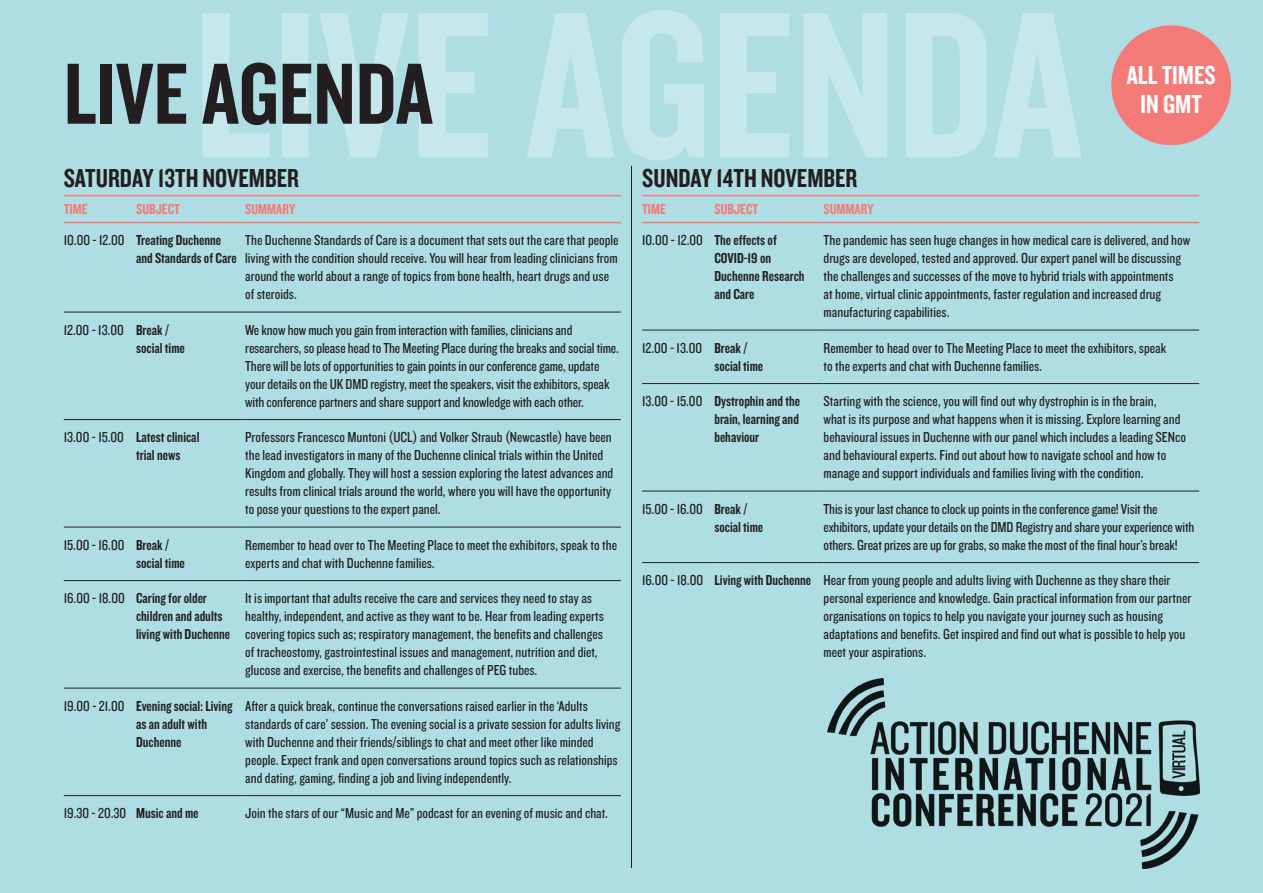
<style>
.page{position:relative;width:1263px;height:893px;background:#aedee4}
.page>*{position:absolute;margin:0;border:0;box-sizing:border-box;transform-origin:0 0}
.Heading_2{font:90px "Knockout HTF49 Liteweight";color:#231f20}
.MAIN_TEXT{font:27px "Knockout HTF49 Liteweight";color:#231f20}
.Heading_2-2{font:27px/28.5px "Knockout HTF49 Liteweight";color:#fff;text-align:center}
.MAIN_TEXT-2{font:15px/18px "Knockout HTF29 Junior Liteweight";color:#231f20}
.MAIN_TEXT-3{font:15px/18px "Knockout HTF49 Liteweight";color:#231f20}
.MAIN_TEXT-4{font:15px "Knockout HTF49 Liteweight";color:#f37a76}
.Date{font:15px "Knockout HTF29 Junior Liteweight";color:#231f20}
</style>
<div class="page">
<svg style="left:203px;top:10px;width:879px;height:151px;fill:#bee4e9"></svg>
<div style="left:1111px;top:25px;width:120px;height:120px;background:#f37a76;border-radius:50%"></div>
<hr style="left:64px;top:312px;width:72px;height:1px;background:#231f20">
<hr style="left:136px;top:312px;width:109px;height:1px;background:#231f20">
<hr style="left:245px;top:312px;width:376px;height:1px;background:#231f20">
<hr style="left:64px;top:419px;width:72px;height:1px;background:#231f20">
<hr style="left:136px;top:419px;width:109px;height:1px;background:#231f20">
<hr style="left:245px;top:419px;width:376px;height:1px;background:#231f20">
<hr style="left:64px;top:527px;width:72px;height:1px;background:#231f20">
<hr style="left:136px;top:527px;width:109px;height:1px;background:#231f20">
<hr style="left:245px;top:527px;width:376px;height:1px;background:#231f20">
<hr style="left:64px;top:580px;width:72px;height:1px;background:#231f20">
<hr style="left:136px;top:580px;width:109px;height:1px;background:#231f20">
<hr style="left:245px;top:580px;width:376px;height:1px;background:#231f20">
<hr style="left:64px;top:688px;width:72px;height:1px;background:#231f20">
<hr style="left:136px;top:688px;width:109px;height:1px;background:#231f20">
<hr style="left:245px;top:688px;width:376px;height:1px;background:#231f20">
<hr style="left:64px;top:795px;width:72px;height:1px;background:#231f20">
<hr style="left:136px;top:795px;width:109px;height:1px;background:#231f20">
<hr style="left:245px;top:795px;width:376px;height:1px;background:#231f20">
<hr style="left:64px;top:195px;width:72px;height:1px;background:#f37a76">
<hr style="left:136px;top:195px;width:109px;height:1px;background:#f37a76">
<hr style="left:245px;top:195px;width:376px;height:1px;background:#f37a76">
<hr style="left:64px;top:222px;width:72px;height:1px;background:#f37a76">
<hr style="left:136px;top:222px;width:109px;height:1px;background:#f37a76">
<hr style="left:245px;top:222px;width:376px;height:1px;background:#f37a76">
<img style="left:827px;top:679px;width:372px;height:189px">
<hr style="left:642px;top:330px;width:72px;height:1px;background:#231f20">
<hr style="left:714px;top:330px;width:109px;height:1px;background:#231f20">
<hr style="left:823px;top:330px;width:376px;height:1px;background:#231f20">
<hr style="left:642px;top:383px;width:72px;height:1px;background:#231f20">
<hr style="left:714px;top:383px;width:109px;height:1px;background:#231f20">
<hr style="left:823px;top:383px;width:376px;height:1px;background:#231f20">
<hr style="left:642px;top:491px;width:72px;height:1px;background:#231f20">
<hr style="left:714px;top:491px;width:109px;height:1px;background:#231f20">
<hr style="left:823px;top:491px;width:376px;height:1px;background:#231f20">
<hr style="left:642px;top:562px;width:72px;height:1px;background:#231f20">
<hr style="left:714px;top:562px;width:109px;height:1px;background:#231f20">
<hr style="left:823px;top:562px;width:376px;height:1px;background:#231f20">
<hr style="left:642px;top:195px;width:72px;height:1px;background:#f37a76">
<hr style="left:714px;top:195px;width:109px;height:1px;background:#f37a76">
<hr style="left:823px;top:195px;width:376px;height:1px;background:#f37a76">
<hr style="left:642px;top:222px;width:72px;height:1px;background:#f37a76">
<hr style="left:714px;top:222px;width:109px;height:1px;background:#f37a76">
<hr style="left:823px;top:222px;width:376px;height:1px;background:#f37a76">
<hr style="left:631px;top:166px;width:1px;height:702px;background:#231f20">
<p class="Heading_2" style="left:64px;top:48px;width:371px">LIVE AGENDA</p>
<p class="Heading_2-2" style="left:1127px;top:62px;width:90px">ALL TIMES<br>IN GMT</p>
<p class="MAIN_TEXT" style="left:64px;top:164px;width:237px">SATURDAY 13TH NOVEMBER</p>
<p class="MAIN_TEXT-4" style="left:64px;top:201px;width:25px">TIME</p>
<p class="MAIN_TEXT-4" style="left:136px;top:201px;width:45px">SUBJECT</p>
<p class="MAIN_TEXT-4" style="left:245px;top:201px;width:52px">SUMMARY</p>
<p class="Date" style="left:64px;top:233px;width:62px">10.00 - 12.00</p>
<p class="MAIN_TEXT-3" style="left:136px;top:232px;width:102px">Treating Duchenne and Standards of Care</p>
<p class="MAIN_TEXT-2" style="left:245px;top:232px;width:375px">The Duchenne Standards of Care is a document that sets out the care that people living with the condition should receive. You will hear from leading clinicians from around the world about a range of topics from bone health, heart drugs and use of steroids.</p>
<p class="MAIN_TEXT-2" style="left:64px;top:321px;width:62px">12.00 - 13.00</p>
<p class="MAIN_TEXT-3" style="left:136px;top:321px;width:50px">Break / social time</p>
<p class="MAIN_TEXT-2" style="left:245px;top:321px;width:375px">We know how much you gain from interaction with families, clinicians and researchers, so please head to The Meeting Place during the breaks and social time.<br>There will be lots of opportunities to gain points in our conference game, update your details on the UK DMD registry, meet the speakers, visit the exhibitors, speak with conference partners and share support and knowledge with each other.</p>
<p class="MAIN_TEXT-2" style="left:64px;top:429px;width:62px">13.00 - 15.00</p>
<p class="MAIN_TEXT-3" style="left:136px;top:429px;width:65px">Latest clinical trial news</p>
<p class="MAIN_TEXT-2" style="left:245px;top:429px;width:370px">Professors Francesco Muntoni (UCL) and Volker Straub (Newcastle) have been the lead investigators in many of the Duchenne clinical trials within the United Kingdom and globally. They will host a session exploring the latest advances and results from clinical trials around the world, where you will have the opportunity to pose your questions to the expert panel.</p>
<p class="MAIN_TEXT-2" style="left:64px;top:536px;width:62px">15.00 - 16.00</p>
<p class="MAIN_TEXT-3" style="left:136px;top:536px;width:50px">Break / social time</p>
<p class="MAIN_TEXT-2" style="left:245px;top:536px;width:373px">Remember to head over to The Meeting Place to meet the exhibitors, speak to the experts and chat with Duchenne families.</p>
<p class="MAIN_TEXT-2" style="left:64px;top:590px;width:62px">16.00 - 18.00</p>
<p class="MAIN_TEXT-3" style="left:136px;top:590px;width:95px">Caring for older children and adults living with Duchenne</p>
<p class="MAIN_TEXT-2" style="left:245px;top:590px;width:360px">It is important that adults receive the care and services they need to stay as healthy, independent, and active as they want to be. Hear from leading experts covering topics such as; respiratory management, the benefits and challenges of tracheostomy, gastrointestinal issues and management, nutrition and diet, glucose and exercise, the benefits and challenges of PEG tubes.</p>
<p class="MAIN_TEXT-2" style="left:64px;top:697px;width:62px">19.00 - 21.00</p>
<p class="MAIN_TEXT-3" style="left:136px;top:697px;width:98px">Evening social: Living as an adult with<br>Duchenne</p>
<p class="MAIN_TEXT-2" style="left:245px;top:697px;width:377px">After a quick break, continue the conversations raised earlier in the ‘Adults standards of care’ session. The evening social is a private session for adults living with Duchenne and their friends/siblings to chat and meet other like minded people. Expect frank and open conversations around topics such as relationships and dating, gaming, finding a job and living independently.</p>
<p class="MAIN_TEXT-2" style="left:64px;top:805px;width:64px">19.30 - 20.30</p>
<p class="MAIN_TEXT-3" style="left:136px;top:805px;width:64px">Music and me</p>
<p class="MAIN_TEXT-2" style="left:245px;top:805px;width:364px">Join the stars of our “Music and Me” podcast for an evening of music and chat.</p>
<p class="MAIN_TEXT" style="left:642px;top:164px;width:217px">SUNDAY 14TH NOVEMBER</p>
<p class="MAIN_TEXT-4" style="left:642px;top:201px;width:25px">TIME</p>
<p class="MAIN_TEXT-4" style="left:714px;top:201px;width:45px">SUBJECT</p>
<p class="MAIN_TEXT-4" style="left:823px;top:201px;width:52px">SUMMARY</p>
<p class="MAIN_TEXT-2" style="left:642px;top:232px;width:62px">10.00 - 12.00</p>
<p class="MAIN_TEXT-3" style="left:714px;top:232px;width:92px">The effects of<br>COVID-19 on<br>Duchenne Research and Care</p>
<p class="MAIN_TEXT-2" style="left:823px;top:232px;width:368px">The pandemic has seen huge changes in how medical care is delivered, and how drugs are developed, tested and approved. Our expert panel will be discussing the challenges and successes of the move to hybrid trials with appointments<br>at home, virtual clinic appointments, faster regulation and increased drug manufacturing capabilities.</p>
<p class="MAIN_TEXT-2" style="left:642px;top:339px;width:62px">12.00 - 13.00</p>
<p class="MAIN_TEXT-3" style="left:714px;top:339px;width:50px">Break / social time</p>
<p class="MAIN_TEXT-2" style="left:823px;top:339px;width:344px">Remember to head over to The Meeting Place to meet the exhibitors, speak to the experts and chat with Duchenne families.</p>
<p class="MAIN_TEXT-2" style="left:642px;top:393px;width:62px">13.00 - 15.00</p>
<p class="MAIN_TEXT-3" style="left:714px;top:393px;width:87px;text-align:justify">Dystrophin and the brain, learning and behaviour</p>
<p class="MAIN_TEXT-2" style="left:823px;top:393px;width:364px">Starting with the science, you will find out why dystrophin is in the brain,<br>what is its purpose and what happens when it is missing. Explore learning and behavioural issues in Duchenne with our panel which includes a leading SENco and behavioural experts. Find out about how to navigate school and how to manage and support individuals and families living with the condition.</p>
<p class="MAIN_TEXT-2" style="left:642px;top:500px;width:62px">15.00 - 16.00</p>
<p class="MAIN_TEXT-3" style="left:714px;top:500px;width:50px">Break / social time</p>
<p class="MAIN_TEXT-2" style="left:823px;top:500px;width:372px">This is your last chance to clock up points in the conference game! Visit the exhibitors, update your details on the DMD Registry and share your experience with others. Great prizes are up for grabs, so make the most of the final hour’s break!</p>
<p class="MAIN_TEXT-2" style="left:642px;top:572px;width:62px">16.00 - 18.00</p>
<p class="MAIN_TEXT-3" style="left:714px;top:572px;width:98px">Living with Duchenne</p>
<p class="MAIN_TEXT-2" style="left:823px;top:572px;width:369px">Hear from young people and adults living with Duchenne as they share their personal experience and knowledge. Gain practical information from our partner organisations on topics to help you navigate your journey such as housing adaptations and benefits. Get inspired and find out what is possible to help you meet your aspirations.</p>
</div>
